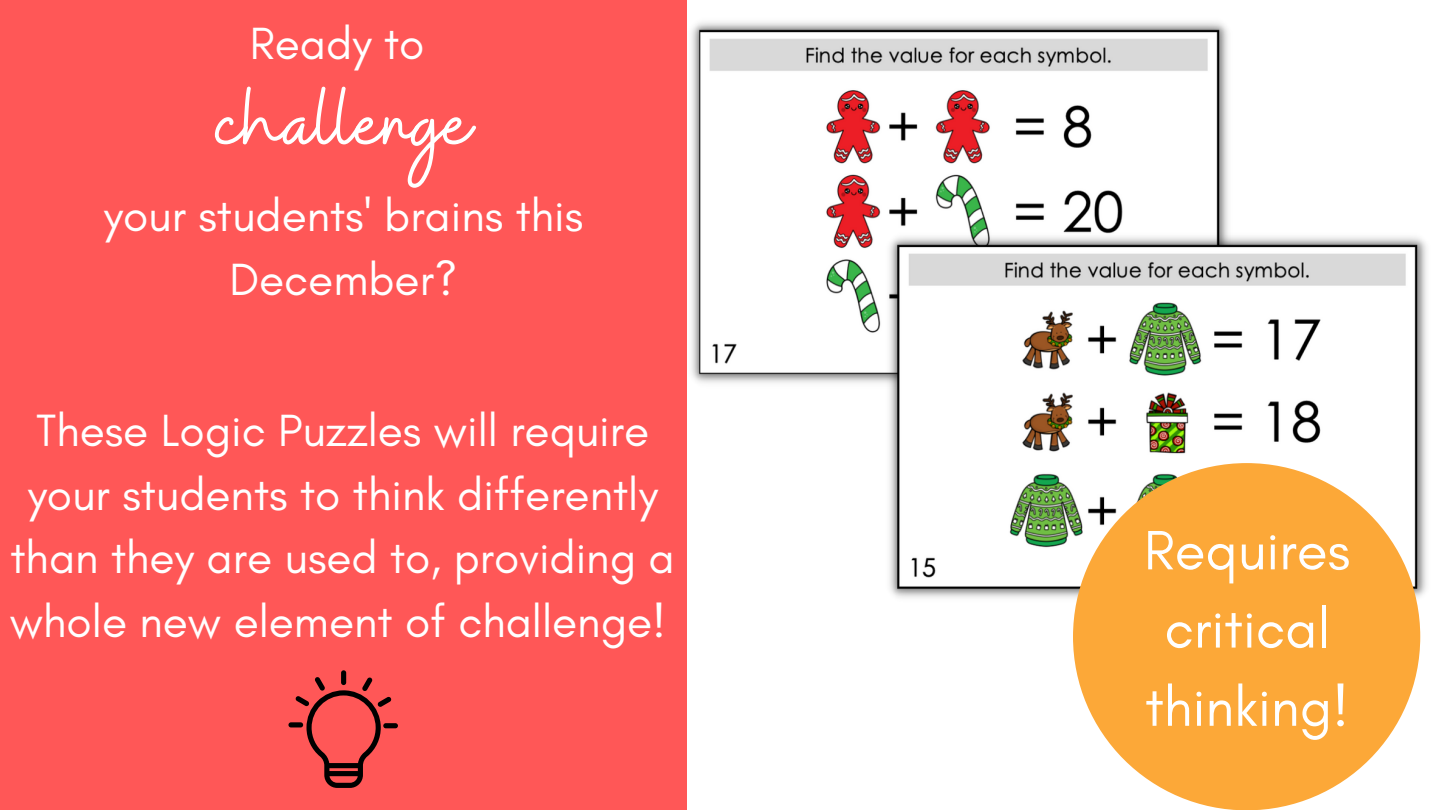
<style>
.page{position:relative;width:1440px;height:810px;background:#fff}
.page>*{position:absolute;margin:0;border:0;box-sizing:border-box;transform-origin:0 0}
.t1{font:98.8px "Buffalo";color:#fff}
.t2{font:56.4px/78.2px "Glacial Indifference";color:#fff;text-align:center}
.t3{font:46px/63.8px "Glacial Indifference";color:#fff;text-align:center}
</style>
<div class="page">
<img style="left:691px;top:22px;width:537px;height:361px">
<img style="left:884px;top:230px;width:543px;height:372px">
<div style="left:0;top:0;width:687px;height:810px;background:#ff5757"></div>
<svg style="left:288px;top:670px;width:110px;height:118px"></svg>
<div style="left:1073px;top:463px;width:347px;height:347px;background:#fca838;border-radius:50%"></div>
<p class="t3" style="left:250px;top:11px;width:176px">Ready to</p>
<h1 class="t1" style="left:216px;top:59px;width:257px">challenge</h1>
<p class="t3" style="left:103px;top:183px;width:481px">your students' brains this<br>December?</p>
<p class="t3" style="left:10px;top:398px;width:666px">These Logic Puzzles will require your students to think differently than they are used to, providing a whole new element of challenge!</p>
<p class="t2" style="left:1144px;top:511px;width:208px">Requires critical thinking!</p>
</div>
